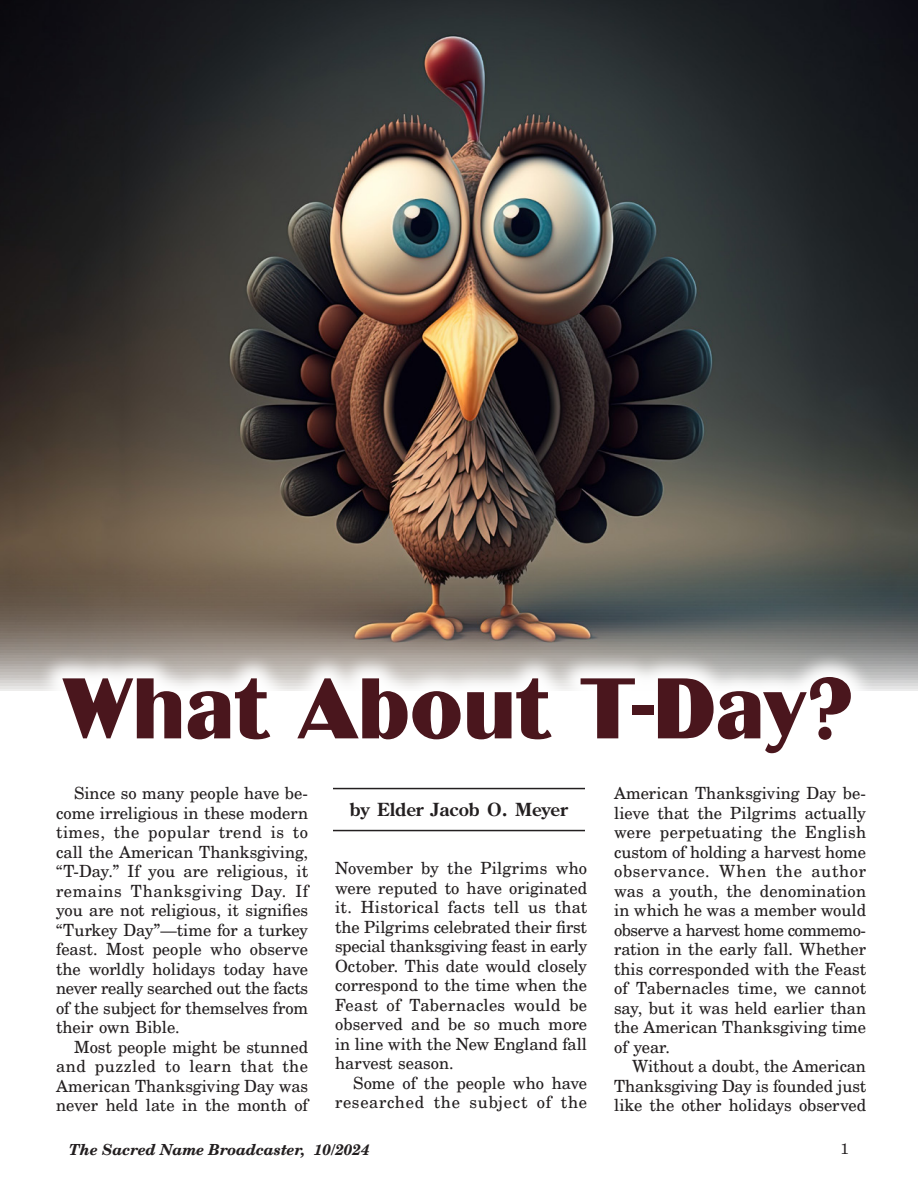
<style>
.page{position:relative;width:918px;height:1188px;background:#fff}
.page>*{position:absolute;margin:0;border:0;box-sizing:border-box;transform-origin:0 0}
.Subheading{font:90px "Binner D";color:#4a161d}
.Subheading_ruled__4_2pt--PT{font:700 18px "Century Old Style Std";color:#231f20}
.Body_text{font:16.5px/19.5px "C059";color:#231f20;text-align:justify}
.Body_text-2{font:16.5px/19.5px "C059";letter-spacing:.035em;color:#231f20;text-align:right}
.t1{font:italic 700 15px "C059";color:#231f20}
.t2{font:15px "C059";color:#231f20}
</style>
<div class="page">
<img style="left:0;top:0;width:918px;height:691px">
<svg style="left:37px;top:651px;width:840px;height:40px"></svg>
<hr style="left:333px;top:788px;width:252px;height:1px;background:#231f20">
<hr style="left:333px;top:830px;width:252px;height:1px;background:#231f20">
<p class="Subheading" style="left:64px;top:658px;width:792px">What About T-Day?</p>
<p class="Body_text" style="left:56px;top:783px;width:254px;text-indent:18px">Since so many people have be&shy;come irreligious in these modern times, the popular trend is to call the American Thanksgiving, “T-Day.” If you are religious, it remains Thanksgiving Day. If you are not religious, it signifies “Turkey Day”—time for a turkey feast. Most people who observe the worldly holidays today have never really searched out the facts of the subject for themselves from their own Bible.</p>
<p class="Body_text" style="left:56px;top:1036px;width:254px;text-indent:18px">Most people might be stunned and puzzled to learn that the American Thanksgiving Day was never held late in the month of</p>
<p class="Subheading_ruled__4_2pt--PT" style="left:350px;top:798px;width:220px">by Elder Jacob O. Meyer</p>
<p class="Body_text" style="left:335px;top:858px;width:254px">November by the Pilgrims who were reputed to have originated it. Historical facts tell us that the Pilgrims celebrated their first special thanksgiving feast in early October. This date would closely correspond to the time when the Feast of Tabernacles would be observed and be so much more in line with the New England fall harvest season.</p>
<p class="Body_text-2" style="left:335px;top:1072px;width:253px">Some of the people who have researched the subject of the</p>
<p class="Body_text" style="left:614px;top:783px;width:254px">American Thanksgiving Day be&shy;lieve that the Pilgrims actually were perpetuating the English custom of holding a harvest home observance. When the author was a youth, the denomination in which he was a member would observe a harvest home commemo&shy;ration in the early fall. Whether this corresponded with the Feast of Tabernacles time, we cannot say, but it was held earlier than the American Thanksgiving time of year.</p>
<p class="Body_text" style="left:614px;top:1056px;width:254px;text-indent:18px">Without a doubt, the American Thanksgiving Day is founded just like the other holidays observed</p>
<p class="t1" style="left:69px;top:1138px;width:302px">The Sacred Name Broadcaster, 10/2024</p>
<p class="t2" style="left:841px;top:1137px;width:10px">1</p>
</div>
